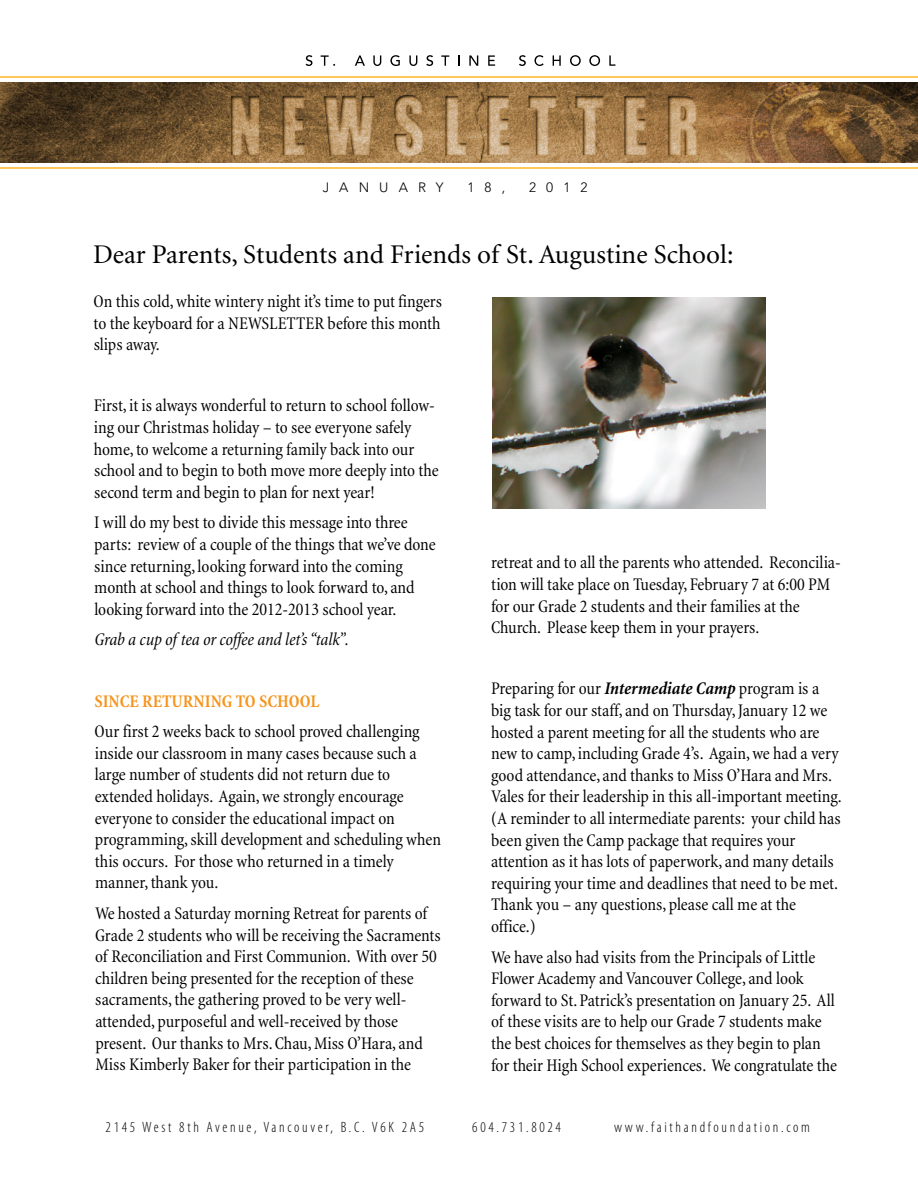
<style>
.page{position:relative;width:918px;height:1188px;background:#fff}
.page>*{position:absolute;margin:0;border:0;box-sizing:border-box;transform-origin:0 0}
.t1{font:27px "Minion";color:#000}
.t2{font:condensed 18px/21.6px "Minion";letter-spacing:-.005em;color:#000}
.t3{font:italic condensed 18px "Minion";letter-spacing:-.01em;color:#000}
.t4{font:700 condensed 18px "Minion";color:#f7941e}
.t5{font:300 condensed 15px "Myriad Pro";letter-spacing:.18em;color:#000}
.t6{font:300 13.5px "Avenir";letter-spacing:.75em;color:#000}
.s1{font-weight:700;font-style:italic}
</style>
<div class="page">
<img style="left:0;top:83px;width:918px;height:80px">
<svg style="left:306px;top:55px;width:6px;height:11px"></svg>
<svg style="left:321px;top:55px;width:14px;height:11px"></svg>
<svg style="left:355px;top:55px;width:10px;height:11px"></svg>
<svg style="left:373px;top:55px;width:8px;height:11px"></svg>
<svg style="left:390px;top:55px;width:10px;height:11px"></svg>
<svg style="left:409px;top:55px;width:8px;height:11px"></svg>
<svg style="left:426px;top:55px;width:7px;height:11px"></svg>
<svg style="left:441px;top:55px;width:8px;height:11px"></svg>
<svg style="left:469px;top:55px;width:9px;height:11px"></svg>
<svg style="left:488px;top:55px;width:7px;height:11px"></svg>
<svg style="left:519px;top:55px;width:7px;height:11px"></svg>
<svg style="left:534px;top:55px;width:10px;height:11px"></svg>
<svg style="left:553px;top:55px;width:8px;height:11px"></svg>
<svg style="left:570px;top:55px;width:11px;height:11px"></svg>
<svg style="left:589px;top:55px;width:11px;height:11px"></svg>
<svg style="left:609px;top:55px;width:6px;height:11px"></svg>
<hr style="left:0;top:168px;width:918px;height:1px;background:#ffc758">
<hr style="left:0;top:76px;width:918px;height:2px;background:#ffc758">
<img style="left:492px;top:297px;width:273px;height:211px">
<p class="t6" style="left:323px;top:180px;width:123px">JANUARY</p>
<p class="t6" style="left:468px;top:180px;width:39px">18,</p>
<p class="t6" style="left:529px;top:180px;width:60px">2012</p>
<h1 class="t1" style="left:93px;top:241px;width:642px">Dear Parents, Students and Friends of St. Augustine School:</h1>
<p class="t2" style="left:94px;top:291px;width:350px;text-align:justify">On this cold, white wintery night it’s time to put fingers to the keyboard for a NEWSLETTER before this month slips away.</p>
<p class="t2" style="left:94px;top:395px;width:346px">First, it is always wonderful to return to school follow&shy;ing our Christmas holiday – to see everyone safely home, to welcome a returning family back into our school and to begin to both move more deeply into the second term and begin to plan for next year!</p>
<p class="t2" style="left:94px;top:512px;width:343px">I will do my best to divide this message into three parts: review of a couple of the things that we’ve done since returning, looking forward into the coming month at school and things to look forward to, and looking forward into the 2012-2013 school year.</p>
<p class="t3" style="left:94px;top:630px;width:256px">Grab a cup of tea or coffee and let’s “talk”.</p>
<p class="t4" style="left:95px;top:691px;width:226px">SINCE RETURNING TO SCHOOL</p>
<p class="t2" style="left:95px;top:721px;width:348px">Our first 2 weeks back to school proved challenging inside our classroom in many cases because such a large number of students did not return due to extended holidays. Again, we strongly encourage everyone to consider the educational impact on programming, skill development and scheduling when this occurs. For those who returned in a timely manner, thank you.</p>
<p class="t2" style="left:95px;top:903px;width:347px">We hosted a Saturday morning Retreat for parents of Grade 2 students who will be receiving the Sacraments of Reconciliation and First Communion. With over 50 children being presented for the reception of these sacraments, the gathering proved to be very well&shy;attended, purposeful and well-received by those present. Our thanks to Mrs. Chau, Miss O’Hara, and Miss Kimberly Baker for their participation in the</p>
<p class="t2" style="left:491px;top:552px;width:351px">retreat and to all the parents who attended. Reconcilia&shy;tion will take place on Tuesday, February 7 at 6:00 PM for our Grade 2 students and their families at the Church. Please keep them in your prayers.</p>
<p class="t2" style="left:491px;top:678px;width:352px">Preparing for our <span class="s1">Intermediate Camp</span> program is a big task for our staff, and on Thursday, January 12 we hosted a parent meeting for all the students who are new to camp, including Grade 4’s. Again, we had a very good attendance, and thanks to Miss O’Hara and Mrs.<br>Vales for their leadership in this all-important meeting. (A reminder to all intermediate parents: your child has been given the Camp package that requires your attention as it has lots of paperwork, and many details requiring your time and deadlines that need to be met.<br>Thank you – any questions, please call me at the office.)</p>
<p class="t2" style="left:491px;top:947px;width:347px">We have also had visits from the Principals of Little Flower Academy and Vancouver College, and look forward to St. Patrick’s presentation on January 25. All of these visits are to help our Grade 7 students make the best choices for themselves as they begin to plan for their High School experiences. We congratulate the</p>
<p class="t5" style="left:106px;top:1119px;width:320px">2145 West 8th Avenue, Vancouver, B.C. V6K 2A5</p>
<p class="t5" style="left:472px;top:1119px;width:90px">604.731.8024</p>
<p class="t5" style="left:614px;top:1119px;width:198px">www.faithandfoundation.com</p>
</div>
